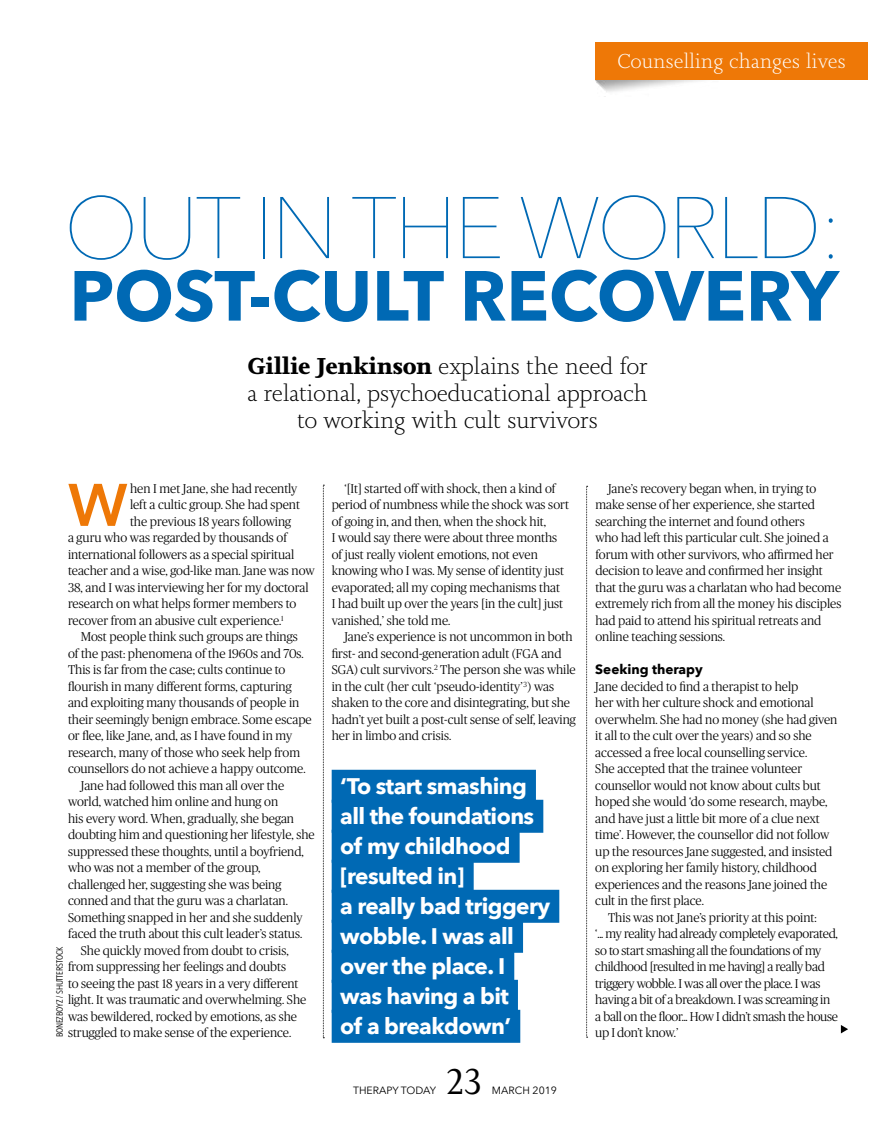
<style>
.page{position:relative;width:893px;height:1127px;background:#fff}
.page>*{position:absolute;margin:0;border:0;box-sizing:border-box;transform-origin:0 0}
.t1{font:200 86.4px "Avenir Next";letter-spacing:-.04em;color:#0069b4}
.t2{font:700 70.05px "Avenir Next";color:#0069b4}
.t3{font:600 59.4px "Avenir Next";color:#ee7807}
.t4{font:37.5px "Joanna Nova";color:#000}
.t5{font:300 24px/27px "Joanna Nova";letter-spacing:-.02em;color:#000;text-align:center}
.t6{font:700 22.5px/30px "Avenir Next";letter-spacing:-.025em;color:#fff}
.t7{font:300 21px "Joanna Nova";letter-spacing:-.01em;color:#fff}
.t8{font:700 13.5px "Avenir Next";color:#000}
.t9{font:300 12.75px/16.5px "Publico";color:#000}
.t10{font:300 12.75px "Publico";letter-spacing:-.02em;color:#000}
.t11{font:10.5px "Avenir Next";color:#000}
.t12{font:9px "Avenir Next Condensed";letter-spacing:-.01em;color:#000}
.s1{font-weight:800}
</style>
<div class="page">
<img style="left:595px;top:80px;width:107px;height:12px">
<div style="left:595px;top:43px;width:272px;height:37px;background:#ee7807"></div>
<svg style="left:323px;top:485px;width:1px;height:553px"></svg>
<svg style="left:586px;top:486px;width:2px;height:552px"></svg>
<svg style="left:841px;top:1025px;width:7px;height:8px"></svg>
<div style="left:332px;top:770px;width:204px;height:33px;background:#0069b4"></div>
<div style="left:332px;top:800px;width:211px;height:33px;background:#0069b4"></div>
<div style="left:332px;top:830px;width:188px;height:33px;background:#0069b4"></div>
<div style="left:332px;top:860px;width:142px;height:33px;background:#0069b4"></div>
<div style="left:332px;top:890px;width:227px;height:33px;background:#0069b4"></div>
<div style="left:332px;top:920px;width:191px;height:33px;background:#0069b4"></div>
<div style="left:332px;top:950px;width:182px;height:33px;background:#0069b4"></div>
<div style="left:332px;top:980px;width:186px;height:33px;background:#0069b4"></div>
<div style="left:332px;top:1010px;width:188px;height:33px;background:#0069b4"></div>
<h3 class="t7" style="left:617px;top:47px;width:231px">Counselling changes lives</h3>
<h1 class="t1" style="left:63px;top:155px;width:781px">OUT IN THE WORLD:</h1>
<h2 class="t2" style="left:69px;top:235px;width:771px">POST-CULT RECOVERY</h2>
<h3 class="t5" style="left:247px;top:352px;width:403px"><span class="s1">Gillie Jenkinson</span> explains the need for a relational, psychoeducational approach to working with cult survivors</h3>
<h3 class="t3" style="left:68px;top:454px;width:61px">W</h3>
<p class="t9" style="left:130px;top:479px;width:169px">hen I met Jane, she had recently</p>
<p class="t9" style="left:130px;top:496px;width:171px">left a cultic group. She had spent</p>
<p class="t9" style="left:130px;top:512px;width:163px">the previous 18 years following</p>
<p class="t9" style="left:68px;top:529px;width:220px">a guru who was regarded by thousands of</p>
<p class="t9" style="left:68px;top:545px;width:228px">international followers as a special spiritual</p>
<p class="t9" style="left:68px;top:562px;width:248px">teacher and a wise, god-like man. Jane was now</p>
<p class="t9" style="left:68px;top:578px;width:242px">38, and I was interviewing her for my doctoral</p>
<p class="t9" style="left:68px;top:595px;width:230px">research on what helps former members to</p>
<p class="t9" style="left:68px;top:611px;width:217px">recover from an abusive cult experience.<sup>1</sup></p>
<p class="t9" style="left:81px;top:628px;width:219px">Most people think such groups are things</p>
<p class="t9" style="left:68px;top:644px;width:237px">of the past: phenomena of the 1960s and 70s.</p>
<p class="t9" style="left:68px;top:661px;width:219px">This is far from the case; cults continue to</p>
<p class="t9" style="left:68px;top:677px;width:225px">flourish in many different forms, capturing</p>
<p class="t9" style="left:68px;top:694px;width:233px">and exploiting many thousands of people in</p>
<p class="t9" style="left:68px;top:710px;width:245px">their seemingly benign embrace. Some escape</p>
<p class="t9" style="left:68px;top:727px;width:226px">or flee, like Jane, and, as I have found in my</p>
<p class="t9" style="left:68px;top:743px;width:234px">research, many of those who seek help from</p>
<p class="t9" style="left:68px;top:760px;width:239px">counsellors do not achieve a happy outcome.</p>
<p class="t9" style="left:81px;top:776px;width:205px">Jane had followed this man all over the</p>
<p class="t9" style="left:68px;top:793px;width:212px">world, watched him online and hung on</p>
<p class="t9" style="left:68px;top:809px;width:228px">his every word. When, gradually, she began</p>
<p class="t9" style="left:68px;top:826px;width:248px">doubting him and questioning her lifestyle, she</p>
<p class="t9" style="left:68px;top:842px;width:237px">suppressed these thoughts, until a boyfriend,</p>
<p class="t9" style="left:68px;top:859px;width:194px">who was not a member of the group,</p>
<p class="t9" style="left:68px;top:875px;width:215px">challenged her, suggesting she was being</p>
<p class="t9" style="left:68px;top:892px;width:221px">conned and that the guru was a charlatan.</p>
<p class="t9" style="left:68px;top:908px;width:236px">Something snapped in her and she suddenly</p>
<p class="t9" style="left:68px;top:925px;width:236px">faced the truth about this cult leader’s status.</p>
<p class="t9" style="left:81px;top:941px;width:210px">She quickly moved from doubt to crisis,</p>
<p class="t9" style="left:68px;top:958px;width:220px">from suppressing her feelings and doubts</p>
<p class="t9" style="left:68px;top:974px;width:232px">to seeing the past 18 years in a very different</p>
<p class="t9" style="left:68px;top:991px;width:240px">light. It was traumatic and overwhelming. She</p>
<p class="t9" style="left:68px;top:1007px;width:231px">was bewildered, rocked by emotions, as she</p>
<p class="t9" style="left:68px;top:1024px;width:225px">struggled to make sense of the experience.</p>
<p class="t12" style="left:52px;top:1037px;width:93px;rotate:-90deg">BONEZBOYZ / SHUTTERSTOCK</p>
<p class="t9" style="left:332px;top:479px;width:239px;text-indent:13px">‘[It] started off with shock, then a kind of period of numbness while the shock was sort of going in, and then, when the shock hit,<br>I would say there were about three months of just really violent emotions, not even knowing who I was. My sense of identity just evaporated; all my coping mechanisms that<br>I had built up over the years [in the cult] just vanished,’ she told me.</p>
<p class="t9" style="left:332px;top:628px;width:246px;text-indent:13px">Jane’s experience is not uncommon in both first- and second-generation adult (FGA and SGA) cult survivors.<sup>2</sup> The person she was while in the cult (her cult ‘pseudo-identity’<sup>3</sup>) was shaken to the core and disintegrating, but she hadn’t yet built a post-cult sense of self, leaving her in limbo and crisis.</p>
<h3 class="t6" style="left:340px;top:771px;width:212px">‘To start smashing all the foundations of my childhood [resulted in]<br>a really bad triggery wobble. I was all over the place. I was having a bit<br>of a breakdown’</h3>
<p class="t11" style="left:353px;top:1081px;width:85px">THERAPY TODAY</p>
<h3 class="t4" style="left:446px;top:1056px;width:37px">23</h3>
<p class="t11" style="left:492px;top:1081px;width:67px">MARCH 2019</p>
<p class="t9" style="left:595px;top:479px;width:248px;text-indent:13px">Jane’s recovery began when, in trying to make sense of her experience, she started searching the internet and found others<br>who had left this particular cult. She joined a forum with other survivors, who affirmed her decision to leave and confirmed her insight that the guru was a charlatan who had become extremely rich from all the money his disciples had paid to attend his spiritual retreats and online teaching sessions.</p>
<p class="t8" style="left:595px;top:658px;width:109px">Seeking therapy</p>
<p class="t9" style="left:595px;top:677px;width:205px">Jane decided to find a therapist to help</p>
<p class="t9" style="left:595px;top:694px;width:220px">her with her culture shock and emotional</p>
<p class="t9" style="left:595px;top:710px;width:244px">overwhelm. She had no money (she had given</p>
<p class="t9" style="left:595px;top:727px;width:218px">it all to the cult over the years) and so she</p>
<p class="t9" style="left:595px;top:743px;width:213px">accessed a free local counselling service.</p>
<p class="t9" style="left:595px;top:760px;width:208px">She accepted that the trainee volunteer</p>
<p class="t9" style="left:595px;top:776px;width:227px">counsellor would not know about cults but</p>
<p class="t9" style="left:595px;top:793px;width:234px">hoped she would ‘do some research, maybe,</p>
<p class="t9" style="left:595px;top:809px;width:226px">and have just a little bit more of a clue next</p>
<p class="t9" style="left:595px;top:826px;width:236px">time’. However, the counsellor did not follow</p>
<p class="t9" style="left:595px;top:842px;width:239px">up the resources Jane suggested, and insisted</p>
<p class="t9" style="left:595px;top:859px;width:223px">on exploring her family history, childhood</p>
<p class="t9" style="left:595px;top:875px;width:233px">experiences and the reasons Jane joined the</p>
<p class="t9" style="left:595px;top:892px;width:110px">cult in the first place.</p>
<p class="t9" style="left:608px;top:908px;width:210px">This was not Jane’s priority at this point:</p>
<p class="t10" style="left:595px;top:925px;width:244px">‘... my reality had already completely evaporated,</p>
<p class="t10" style="left:595px;top:942px;width:228px">so to start smashing all the foundations of my</p>
<p class="t10" style="left:595px;top:958px;width:231px">childhood [resulted in me having] a really bad</p>
<p class="t10" style="left:595px;top:975px;width:227px">triggery wobble. I was all over the place. I was</p>
<p class="t10" style="left:595px;top:991px;width:236px">having a bit of a breakdown. I was screaming in</p>
<p class="t10" style="left:595px;top:1008px;width:244px">a ball on the floor... How I didn’t smash the house</p>
<p class="t9" style="left:595px;top:1024px;width:85px">up I don’t know.’</p>
</div>
